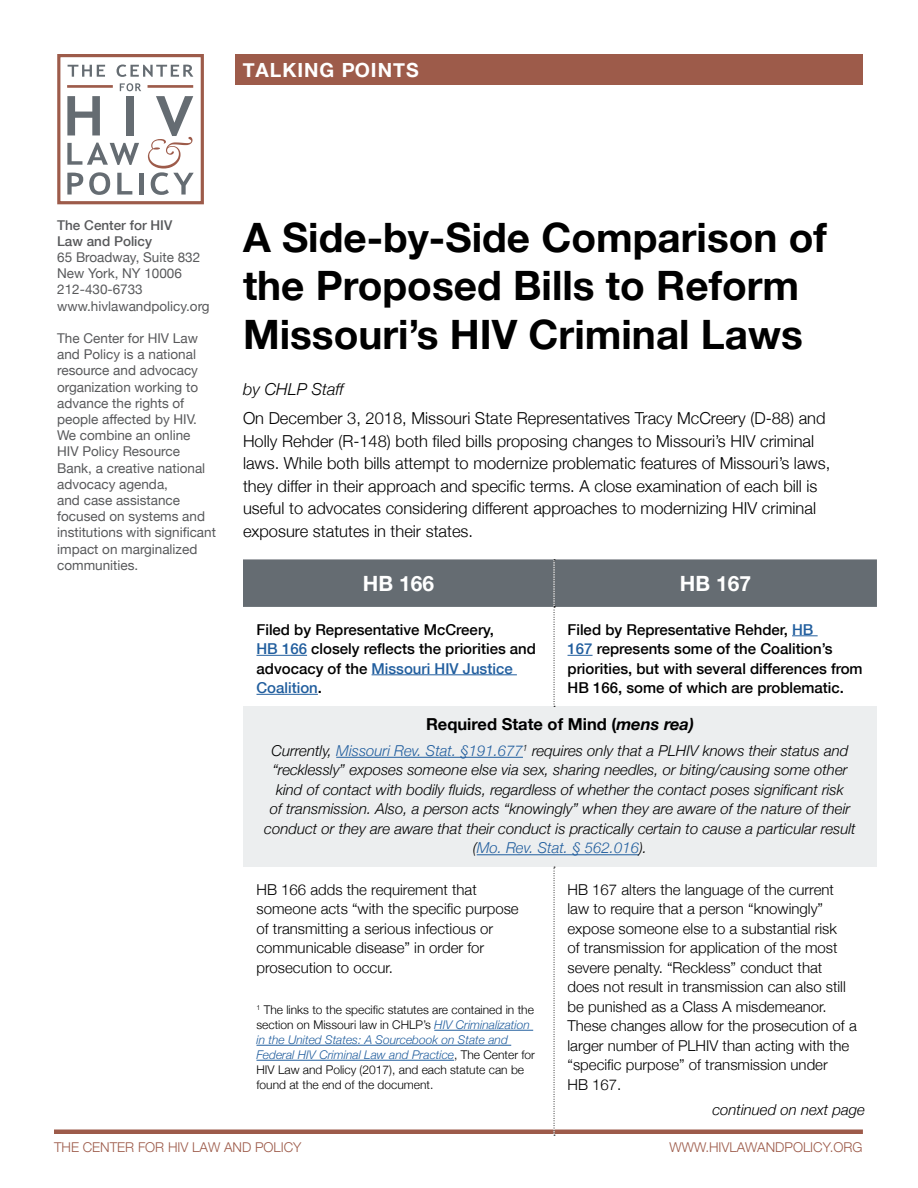
<style>
.page{position:relative;width:918px;height:1188px;background:#fff}
.page>*{position:absolute;margin:0;border:0;box-sizing:border-box;transform-origin:0 0}
.t1{font:700 40.5px/48.6px "Helvetica Neue";color:#000}
.t2{font:700 21px "Helvetica Neue";color:#fff}
.t3{font:700 19.5px "Helvetica Neue";letter-spacing:.05em;color:#fff}
.t4{font:300 16.5px/22.5px "Helvetica Neue";color:#000}
.t5{font:700 16.5px "Helvetica Neue";color:#000}
.t6{font:italic 300 16.5px "Helvetica Neue";color:#000}
.t7{font:300 15px/19.5px "Helvetica Neue";color:#000}
.t8{font:italic 300 15px/19.5px "Helvetica Neue";color:#000;text-align:center}
.t9{font:500 15px/19.5px "Helvetica Neue";color:#000}
.t10{font:13.5px/16.2px "Helvetica Neue";color:#58595b}
.t11{font:300 13.5px "Helvetica Neue";color:#9d5b4a}
.t12{font:500 13.5px/16.2px "Helvetica Neue";color:#58595b}
.t13{font:300 12px/15px "Helvetica Neue";color:#000}
.s1{color:#215e9e}
.s2{font-style:italic}
.s3{font-style:italic;color:#215e9e}
</style>
<div class="page">
<div style="left:57px;top:54px;width:147px;height:150px;border:3px solid #9d5b4a"></div>
<svg style="left:68px;top:65px;width:37px;height:12px"></svg>
<svg style="left:117px;top:65px;width:76px;height:12px"></svg>
<hr style="left:67px;top:85px;width:46px;height:3px;background:#9d5b4a">
<hr style="left:148px;top:85px;width:45px;height:3px;background:#9d5b4a">
<svg style="left:120px;top:83px;width:21px;height:8px"></svg>
<svg style="left:67px;top:96px;width:33px;height:39px"></svg>
<div style="left:126px;top:96px;width:8px;height:39px;background:#656c72"></div>
<svg style="left:67px;top:143px;width:72px;height:22px"></svg>
<svg style="left:67px;top:173px;width:16px;height:22px"></svg>
<svg style="left:89px;top:172px;width:21px;height:23px"></svg>
<svg style="left:117px;top:173px;width:15px;height:22px"></svg>
<div style="left:139px;top:173px;width:5px;height:22px;background:#656c72"></div>
<svg style="left:148px;top:96px;width:46px;height:99px"></svg>
<div style="left:235px;top:54px;width:628px;height:30px;background:#9d5b4a"></div>
<hr style="left:54px;top:1130px;width:809px;height:4px;background:#9d5b4a">
<div style="left:243px;top:707px;width:634px;height:160px;background:#eceeef"></div>
<svg style="left:554px;top:867px;width:1px;height:269px"></svg>
<svg style="left:243px;top:559px;width:634px;height:148px"></svg>
<hr style="left:336px;top:757px;width:187px;height:1px;background:#215e9e">
<hr style="left:477px;top:854px;width:162px;height:1px;background:#215e9e">
<hr style="left:434px;top:1030px;width:99px;height:1px;background:#215e9e">
<hr style="left:256px;top:1045px;width:255px;height:1px;background:#215e9e">
<hr style="left:256px;top:1060px;width:198px;height:1px;background:#215e9e">
<h3 class="t3" style="left:243px;top:55px;width:177px">TALKING POINTS</h3>
<p class="t12" style="left:57px;top:216px;width:117px">The Center for HIV<br>Law and Policy</p>
<p class="t10" style="left:57px;top:248px;width:154px">65 Broadway, Suite 832<br>New York, NY 10006<br>212-430-6733 www.hivlawandpolicy.org</p>
<p class="t10" style="left:57px;top:329px;width:160px">The Center for HIV Law and Policy is a national resource and advocacy organization working to advance the rights of people affected by HIV.<br>We combine an online<br>HIV Policy Resource<br>Bank, a creative national advocacy agenda,<br>and case assistance focused on systems and institutions with significant impact on marginalized communities.</p>
<h1 class="t1" style="left:243px;top:211px;width:586px">A Side-by-Side Comparison of the Proposed Bills to Reform<br>Missouri’s HIV Criminal Laws</h1>
<p class="t6" style="left:243px;top:376px;width:102px">by CHLP Staff</p>
<p class="t4" style="left:243px;top:406px;width:589px">On December 3, 2018, Missouri State Representatives Tracy McCreery (D-88) and Holly Rehder (R-148) both filed bills proposing changes to Missouri’s HIV criminal laws. While both bills attempt to modernize problematic features of Missouri’s laws, they differ in their approach and specific terms. A close examination of each bill is useful to advocates considering different approaches to modernizing HIV criminal exposure statutes in their states.</p>
<h2 class="t2" style="left:363px;top:564px;width:73px">HB 166</h2>
<h2 class="t2" style="left:680px;top:564px;width:73px">HB 167</h2>
<p class="t9" style="left:256px;top:619px;width:281px">Filed by Representative McCreery,<br><span class="s1">HB 166</span> closely reflects the priorities and advocacy of the <span class="s1">Missouri HIV Justice<br>Coalition</span>.</p>
<p class="t9" style="left:568px;top:619px;width:297px">Filed by Representative Rehder, <span class="s1">HB<br>167</span> represents some of the Coalition’s priorities, but with several differences from HB 166, some of which are problematic.</p>
<p class="t5" style="left:426px;top:709px;width:269px">Required State of Mind (<span class="s2">mens rea)</span></p>
<p class="t8" style="left:264px;top:740px;width:593px">Currently, <span class="s1">Missouri Rev. Stat. §191.677</span><sup>1</sup> requires only that a PLHIV knows their status and “recklessly” exposes someone else via sex, sharing needles, or biting/causing some other kind of contact with bodily fluids, regardless of whether the contact poses significant risk<br>of transmission. Also, a person acts “knowingly” when they are aware of the nature of their conduct or they are aware that their conduct is practically certain to cause a particular result (<span class="s1">Mo. Rev. Stat. § 562.016</span>).</p>
<p class="t7" style="left:256px;top:879px;width:264px">HB 166 adds the requirement that someone acts “with the specific purpose of transmitting a serious infectious or communicable disease” in order for prosecution to occur.</p>
<p class="t13" style="left:256px;top:1002px;width:280px"><sup>1</sup> The links to the specific statutes are contained in the section on Missouri law in CHLP’s <span class="s3">HIV Criminalization in the United States: A Sourcebook on State and Federal HIV Criminal Law and Practice</span>, The Center for HIV Law and Policy (2017), and each statute can be found at the end of the document.</p>
<p class="t7" style="left:568px;top:879px;width:291px">HB 167 alters the language of the current law to require that a person “knowingly” expose someone else to a substantial risk<br>of transmission for application of the most severe penalty. “Reckless” conduct that does not result in transmission can also still be punished as a Class A misdemeanor.<br>These changes allow for the prosecution of a larger number of PLHIV than acting with the “specific purpose” of transmission under<br>HB 167.</p>
<p class="t8" style="left:712px;top:1099px;width:154px">continued on next page</p>
<p class="t11" style="left:54px;top:1136px;width:249px">THE CENTER FOR HIV LAW AND POLICY</p>
<p class="t11" style="left:670px;top:1136px;width:194px">WWW.HIVLAWANDPOLICY.ORG</p>
</div>
